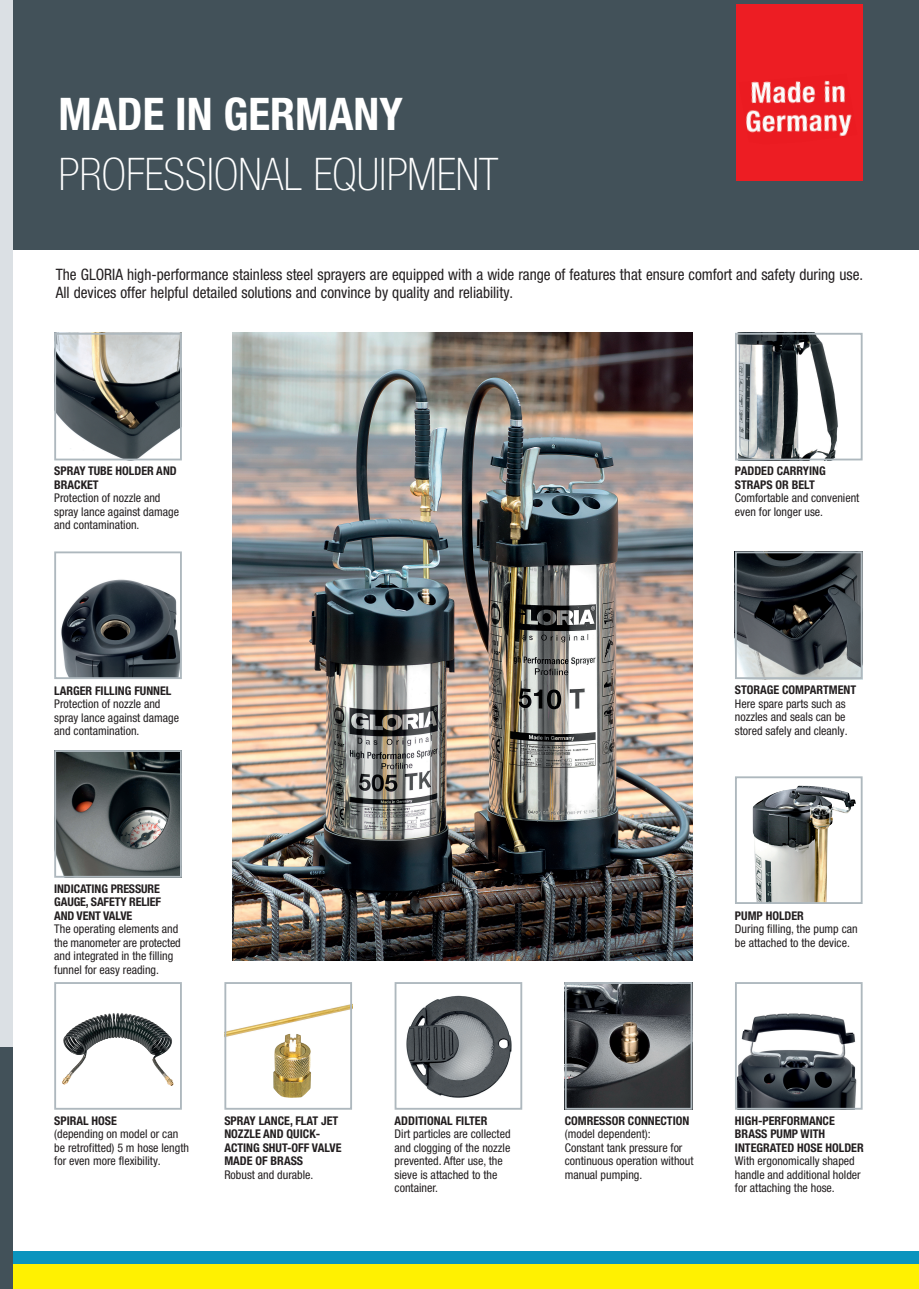
<style>
.page{position:relative;width:919px;height:1289px;background:#fff}
.page>*{position:absolute;margin:0;border:0;box-sizing:border-box;transform-origin:0 0}
.t1{font:100 condensed 45px "Helvetica Neue LTW1 G";color:#fff}
.t2{font:700 condensed 45px "Helvetica Neue LTW1 G";color:#fff}
.t3{font:condensed 15.75px/18px "Helvetica Neue LTW1 G";color:#231f20}
.t4{font:condensed 12px/13.5px "Helvetica Neue LTW1 G";color:#231f20}
.t5{font:700 condensed 12px/13.5px "Helvetica Neue LTW1 G";color:#231f20}
</style>
<div class="page">
<div style="left:0;top:1263px;width:918px;height:25px;background:#fff101"></div>
<div style="left:0;top:1250px;width:918px;height:13px;background:#0a94be"></div>
<div style="left:0;top:0;width:918px;height:250px;background:#425159"></div>
<img style="left:567px;top:985px;width:122px;height:121px">
<div style="left:564px;top:982px;width:128px;height:127px;border:2px solid #aeb8be"></div>
<img style="left:752px;top:785px;width:103px;height:116px">
<div style="left:735px;top:776px;width:127px;height:128px;border:2px solid #aeb8be"></div>
<img style="left:57px;top:336px;width:122px;height:121px">
<div style="left:54px;top:333px;width:128px;height:127px;border:2px solid #aeb8be"></div>
<img style="left:738px;top:1013px;width:119px;height:93px">
<div style="left:735px;top:982px;width:127px;height:127px;border:2px solid #aeb8be"></div>
<img style="left:62px;top:1013px;width:56px;height:72px">
<div style="left:54px;top:982px;width:128px;height:127px;border:2px solid #aeb8be"></div>
<img style="left:738px;top:554px;width:121px;height:122px">
<div style="left:735px;top:551px;width:127px;height:128px;border:2px solid #aeb8be"></div>
<img style="left:406px;top:995px;width:106px;height:103px">
<div style="left:394px;top:982px;width:128px;height:127px;border:2px solid #aeb8be"></div>
<img style="left:233px;top:333px;width:459px;height:627px">
<img style="left:61px;top:579px;width:118px;height:97px">
<div style="left:54px;top:551px;width:128px;height:128px;border:2px solid #aeb8be"></div>
<img style="left:57px;top:753px;width:122px;height:121px">
<div style="left:54px;top:750px;width:128px;height:127px;border:2px solid #aeb8be"></div>
<div style="left:736px;top:4px;width:126px;height:177px;background:#ed1d23"></div>
<img style="left:745px;top:80px;width:107px;height:57px">
<div style="left:0;top:1046px;width:13px;height:242px;background:#425159"></div>
<div style="left:0;top:0;width:13px;height:1046px;background:#dbe0e4"></div>
<img style="left:227px;top:1004px;width:122px;height:33px">
<div style="left:224px;top:982px;width:128px;height:127px;border:2px solid #aeb8be"></div>
<img style="left:273px;top:1033px;width:38px;height:64px">
<img style="left:738px;top:336px;width:100px;height:121px">
<div style="left:735px;top:333px;width:127px;height:127px;border:2px solid #aeb8be"></div>
<h1 class="t2" style="left:58px;top:87px;width:346px">MADE IN GERMANY</h1>
<h1 class="t1" style="left:58px;top:149px;width:441px">PROFESSIONAL EQUIPMENT</h1>
<h2 class="t3" style="left:56px;top:266px;width:808px">The GLORIA high-performance stainless steel sprayers are equipped with a wide range of features that ensure comfort and safety during use.<br>All devices offer helpful detailed solutions and convince by quality and reliability.</h2>
<p class="t5" style="left:54px;top:464px;width:124px">SPRAY TUBE HOLDER AND<br>BRACKET</p>
<p class="t4" style="left:54px;top:491px;width:126px">Protection of nozzle and spray lance against damage and contamination.</p>
<p class="t5" style="left:735px;top:464px;width:92px">PADDED CARRYING<br>STRAPS OR BELT</p>
<p class="t4" style="left:735px;top:491px;width:126px">Comfortable and convenient even for longer use.</p>
<p class="t5" style="left:54px;top:683px;width:119px">LARGER FILLING FUNNEL</p>
<p class="t4" style="left:54px;top:697px;width:126px">Protection of nozzle and spray lance against damage and contamination.</p>
<p class="t5" style="left:735px;top:683px;width:123px">STORAGE COMPARTMENT</p>
<p class="t4" style="left:735px;top:696px;width:114px">Here spare parts such as nozzles and seals can be stored safely and cleanly.</p>
<p class="t5" style="left:54px;top:881px;width:108px;text-align:justify">INDICATING PRESSURE GAUGE, SAFETY RELIEF AND VENT VALVE</p>
<p class="t4" style="left:54px;top:922px;width:128px">The operating elements and the manometer are protected and integrated in the filling funnel for easy reading.</p>
<p class="t5" style="left:735px;top:908px;width:70px">PUMP HOLDER</p>
<p class="t4" style="left:735px;top:922px;width:124px">During filling, the pump can be attached to the device.</p>
<p class="t5" style="left:54px;top:1113px;width:64px">SPIRAL HOSE</p>
<p class="t4" style="left:54px;top:1127px;width:136px">(depending on model or can be retrofitted) 5 m hose length for even more flexibility.</p>
<p class="t5" style="left:224px;top:1113px;width:118px">SPRAY LANCE, FLAT JET<br>NOZZLE AND QUICK-<br>ACTING SHUT-OFF VALVE<br>MADE OF BRASS</p>
<p class="t4" style="left:224px;top:1167px;width:91px">Robust and durable.</p>
<p class="t5" style="left:394px;top:1113px;width:94px">ADDITIONAL FILTER</p>
<p class="t4" style="left:394px;top:1127px;width:117px">Dirt particles are collected and clogging of the nozzle prevented. After use, the sieve is attached to the container.</p>
<p class="t5" style="left:564px;top:1113px;width:126px">COMRESSOR CONNECTION</p>
<p class="t4" style="left:564px;top:1127px;width:130px">(model dependent):<br>Constant tank pressure for continuous operation without manual pumping.</p>
<p class="t5" style="left:735px;top:1113px;width:130px">HIGH-PERFORMANCE<br>BRASS PUMP WITH<br>INTEGRATED HOSE HOLDER</p>
<p class="t4" style="left:735px;top:1154px;width:127px">With ergonomically shaped handle and additional holder for attaching the hose.</p>
</div>
